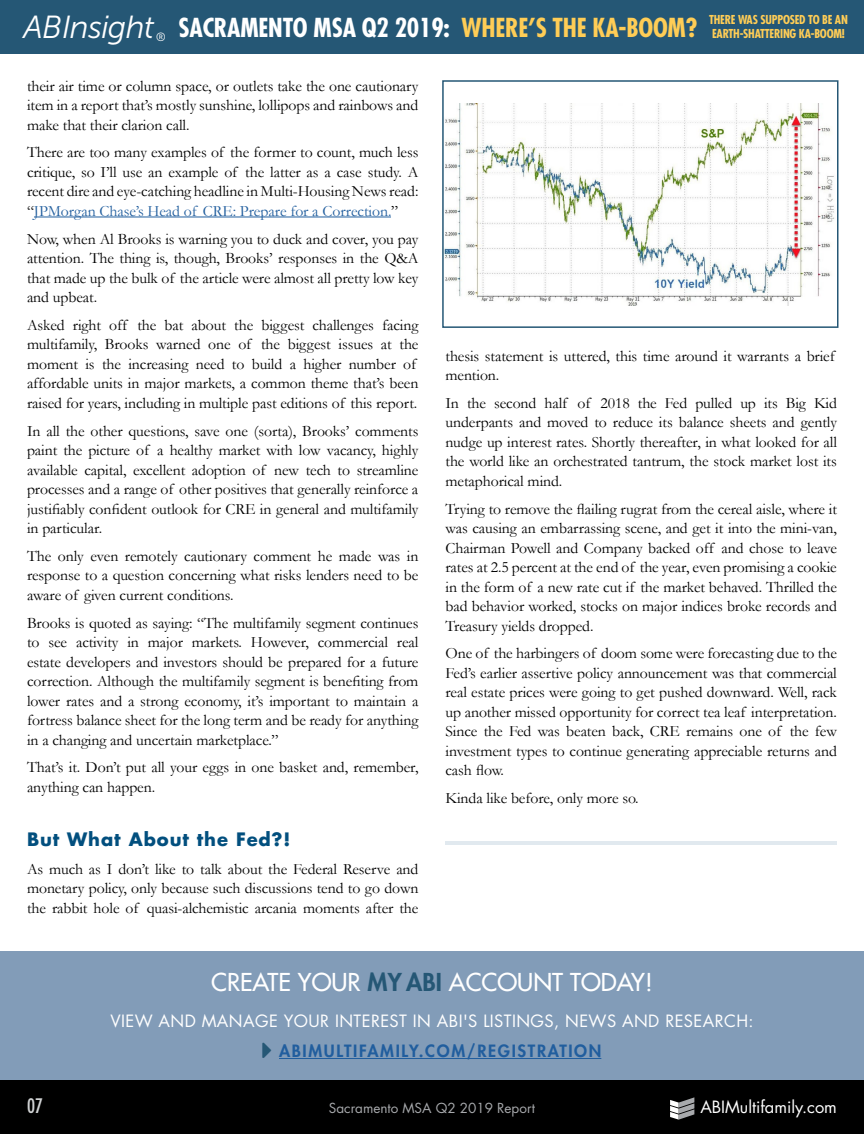
<style>
.page{position:relative;width:864px;height:1134px;background:#fff}
.page>*{position:absolute;margin:0;border:0;box-sizing:border-box;transform-origin:0 0}
.t1{font:italic 31.95px "Museo Sans 300";letter-spacing:-.025em;color:#fff}
.t2{font:700 condensed 25.5px "Futura Std";letter-spacing:-.01em;color:#fff}
.t3{font:500 24px "Futura Std";color:#fff}
.t4{font:condensed 19.5px "Futura Std";color:#d1d3d4}
.t5{font:700 18px "Futura Std";letter-spacing:.05em;color:#024f7e}
.t6{font:16.5px "Futura Std";letter-spacing:.025em;color:#fff}
.t7{font:800 16.5px "Futura Std";letter-spacing:.1em;color:#215e9e}
.t8{font:16.5px "Futura Std";color:#fff}
.t9{font:15.75px/19.5px "Garamond";letter-spacing:-.005em;color:#000;text-align:justify}
.t10{font:13.5px "Futura Std";color:#a7a9ac}
.t11{font:700 condensed 12px/14.4px "Futura Std";letter-spacing:-.02em;color:#ffcd56}
.s1{color:#ffcd56}
.s2{color:#215e9e}
.s3{font-weight:800;color:#255775}
</style>
<div class="page">
<hr style="left:34px;top:217px;width:357px;height:1px;background:#215e9e">
<div style="left:0;top:951px;width:864px;height:129px;background:#829cb8"></div>
<hr style="left:446px;top:842px;width:391px;height:3px;background:#e1e9ef">
<img style="left:445px;top:103px;width:390px;height:202px">
<div style="left:442px;top:80px;width:396px;height:248px;border:2px solid #255775"></div>
<hr style="left:279px;top:1058px;width:322px;height:1px;background:#215e9e">
<div style="left:0;top:0;width:864px;height:54px;background:#255775"></div>
<div style="left:0;top:1080px;width:864px;height:54px;background:#000"></div>
<svg style="left:670px;top:1097px;width:24px;height:23px"></svg>
<h1 class="t1" style="left:23px;top:10px;width:133px">ABInsight</h1>
<h2 class="t2" style="left:156px;top:12px;width:543px"><sub>®</sub> SACRAMENTO MSA Q2 2019: <span class="s1">WHERE’S THE KA-BOOM?</span></h2>
<p class="t11" style="left:709px;top:12px;width:140px">THERE WAS SUPPOSED TO BE AN<br>EARTH-SHATTERING KA-BOOM!</p>
<p class="t9" style="left:27px;top:75px;width:393px">their air time or column space, or outlets take the one cautionary item in a report that’s mostly sunshine, lollipops and rainbows and make that their clarion call.</p>
<p class="t9" style="left:27px;top:142px;width:393px">There are too many examples of the former to count, much less critique, so I’ll use an example of the latter as a case study. A recent dire and eye-catching headline in Multi-Housing News read: “<span class="s2">JPMorgan Chase’s Head of CRE: Prepare for a Correction.</span>”</p>
<p class="t9" style="left:27px;top:228px;width:393px">Now, when Al Brooks is warning you to duck and cover, you pay attention. The thing is, though, Brooks’ responses in the Q&amp;A that made up the bulk of the article were almost all pretty low key and upbeat.</p>
<p class="t9" style="left:27px;top:315px;width:393px;text-align:left">Asked right off the bat about the biggest challenges facing multifamily, Brooks warned one of the biggest issues at the moment is the increasing need to build a higher number of affordable units in major markets, a common theme that’s been raised for years, including in multiple past editions of this report.</p>
<p class="t9" style="left:27px;top:420px;width:393px">In all the other questions, save one (sorta), Brooks’ comments paint the picture of a healthy market with low vacancy, highly available capital, excellent adoption of new tech to streamline processes and a range of other positives that generally reinforce a justifiably confident outlook for CRE in general and multifamily in particular.</p>
<p class="t9" style="left:27px;top:546px;width:393px">The only even remotely cautionary comment he made was in response to a question concerning what risks lenders need to be aware of given current conditions.</p>
<p class="t9" style="left:27px;top:612px;width:393px">Brooks is quoted as saying: “The multifamily segment continues to see activity in major markets. However, commercial real estate developers and investors should be prepared for a future correction. Although the multifamily segment is benefiting from lower rates and a strong economy, it’s important to maintain a fortress balance sheet for the long term and be ready for anything in a changing and uncertain marketplace.”</p>
<p class="t9" style="left:27px;top:757px;width:393px">That’s it. Don’t put all your eggs in one basket and, remember, anything can happen.</p>
<p class="t5" style="left:27px;top:827px;width:265px">But What About the Fed?!</p>
<p class="t9" style="left:27px;top:858px;width:393px">As much as I don’t like to talk about the Federal Reserve and monetary policy, only because such discussions tend to go down the rabbit hole of quasi-alchemistic arcania moments after the</p>
<p class="t9" style="left:445px;top:346px;width:391px">thesis statement is uttered, this time around it warrants a brief mention.</p>
<p class="t9" style="left:445px;top:393px;width:393px">In the second half of 2018 the Fed pulled up its Big Kid underpants and moved to reduce its balance sheets and gently nudge up interest rates. Shortly thereafter, in what looked for all the world like an orchestrated tantrum, the stock market lost its metaphorical mind.</p>
<p class="t9" style="left:445px;top:499px;width:393px">Trying to remove the flailing rugrat from the cereal aisle, where it was causing an embarrassing scene, and get it into the mini-van, Chairman Powell and Company backed off and chose to leave rates at 2.5 percent at the end of the year, even promising a cookie in the form of a new rate cut if the market behaved. Thrilled the bad behavior worked, stocks on major indices broke records and Treasury yields dropped.</p>
<p class="t9" style="left:445px;top:643px;width:393px">One of the harbingers of doom some were forecasting due to the Fed’s earlier assertive policy announcement was that commercial real estate prices were going to get pushed downward. Well, rack up another missed opportunity for correct tea leaf interpretation.<br>Since the Fed was beaten back, CRE remains one of the few investment types to continue generating appreciable returns and cash flow.</p>
<p class="t9" style="left:445px;top:788px;width:195px">Kinda like before, only more so.</p>
<h3 class="t3" style="left:211px;top:967px;width:443px">CREATE YOUR <span class="s3">MY ABI</span> ACCOUNT TODAY!</h3>
<p class="t6" style="left:110px;top:1010px;width:645px">VIEW AND MANAGE YOUR INTEREST IN ABI'S LISTINGS, NEWS AND RESEARCH:</p>
<p class="t7" style="left:279px;top:1040px;width:324px">ABIMULTIFAMILY.COM/REGISTRATION</p>
<p class="t4" style="left:27px;top:1095px;width:18px">07</p>
<p class="t10" style="left:329px;top:1100px;width:208px">Sacramento MSA Q2 2019 Report</p>
<p class="t8" style="left:700px;top:1097px;width:138px">ABIMultifamily.com</p>
</div>
